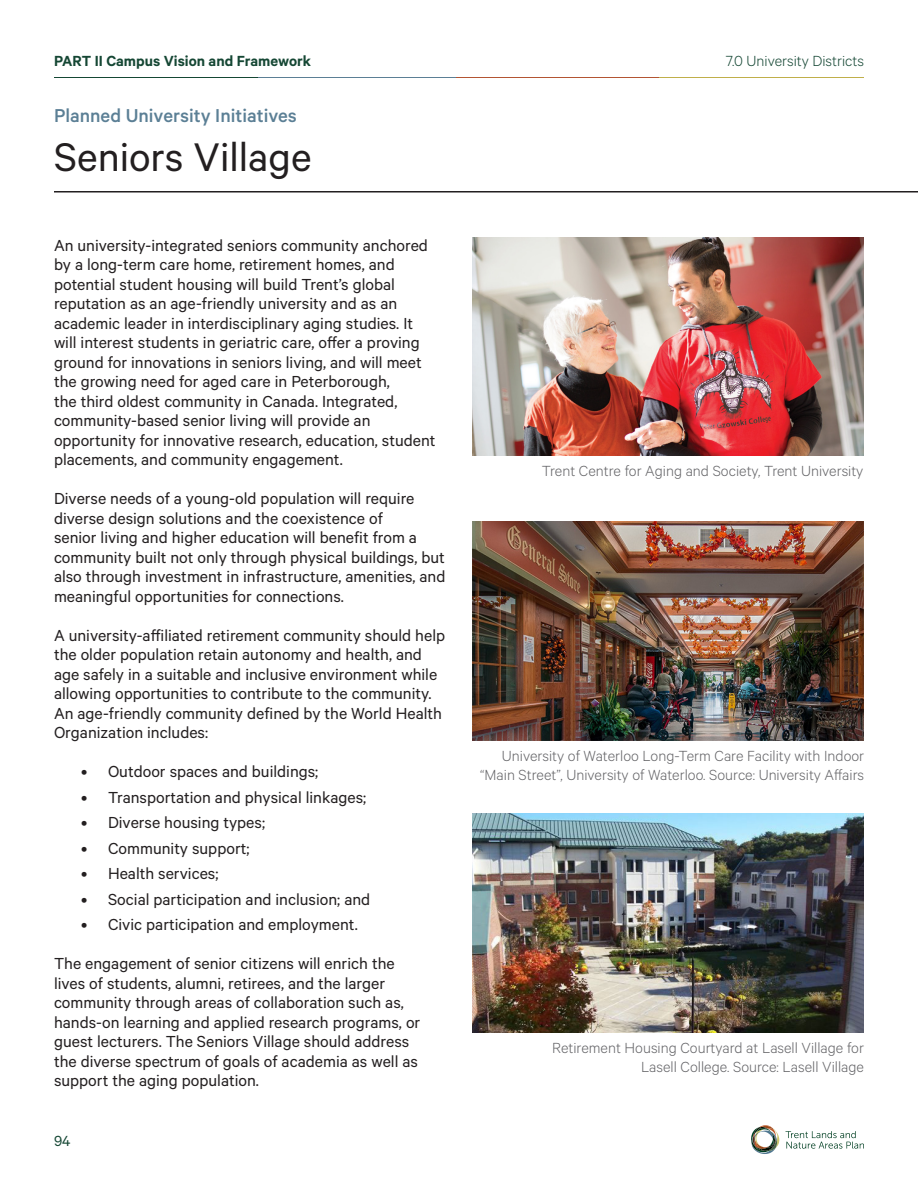
<style>
.page{position:relative;width:918px;height:1188px;background:#fff}
.page>*{position:absolute;margin:0;border:0;box-sizing:border-box;transform-origin:0 0}
.TNA_Management_Categ{font:45px "Calibre";color:#231f20}
.t1{font:500 21px "Calibre";color:#5b7f95}
.Body_-_12_15{font:18px/19.5px "Calibre";color:#231f20}
.t2{font:300 16.5px/19.5px "Calibre";color:#636366;text-align:right}
.t3{font:600 16.5px "Calibre";color:#154734}
.t4{font:300 16.5px "Calibre";color:#154734}
.t5{font:16.5px "Calibre";color:#154734}
</style>
<div class="page">
<img style="left:473px;top:522px;width:390px;height:219px">
<img style="left:473px;top:814px;width:390px;height:219px">
<img style="left:473px;top:237px;width:390px;height:219px">
<svg style="left:786px;top:1131px;width:78px;height:18px"></svg>
<svg style="left:751px;top:1125px;width:28px;height:29px"></svg>
<hr style="left:54px;top:78px;width:205px;height:1px;background:#154734">
<hr style="left:259px;top:78px;width:204px;height:1px;background:#5b7f95">
<hr style="left:456px;top:78px;width:205px;height:1px;background:#b35533">
<hr style="left:659px;top:78px;width:205px;height:1px;background:#c0af4a">
<hr style="left:54px;top:191px;width:864px;height:2px;background:#231f20">
<p class="t3" style="left:54px;top:51px;width:259px">PART II Campus Vision and Framework</p>
<p class="t4" style="left:726px;top:52px;width:140px">7.0 University Districts</p>
<p class="t1" style="left:54px;top:103px;width:244px">Planned University Initiatives</p>
<p class="TNA_Management_Categ" style="left:54px;top:131px;width:259px">Seniors Village</p>
<p class="Body_-_12_15" style="left:54px;top:235px;width:383px">An university-integrated seniors community anchored by a long-term care home, retirement homes, and potential student housing will build Trent’s global reputation as an age-friendly university and as an academic leader in interdisciplinary aging studies. It will interest students in geriatric care, offer a proving ground for innovations in seniors living, and will meet the growing need for aged care in Peterborough,<br>the third oldest community in Canada. Integrated, community-based senior living will provide an opportunity for innovative research, education, student placements, and community engagement.</p>
<p class="Body_-_12_15" style="left:54px;top:488px;width:393px">Diverse needs of a young-old population will require diverse design solutions and the coexistence of<br>senior living and higher education will benefit from a community built not only through physical buildings, but also through investment in infrastructure, amenities, and meaningful opportunities for connections.</p>
<p class="Body_-_12_15" style="left:54px;top:625px;width:393px">A university-affiliated retirement community should help the older population retain autonomy and health, and age safely in a suitable and inclusive environment while allowing opportunities to contribute to the community.<br>An age-friendly community defined by the World Health Organization includes:</p>
<p class="Body_-_12_15" style="left:81px;top:761px;width:239px">• Outdoor spaces and buildings;</p>
<p class="Body_-_12_15" style="left:81px;top:787px;width:287px">• Transportation and physical linkages;</p>
<p class="Body_-_12_15" style="left:81px;top:812px;width:186px">• Diverse housing types;</p>
<p class="Body_-_12_15" style="left:81px;top:838px;width:170px">• Community support;</p>
<p class="Body_-_12_15" style="left:81px;top:863px;width:139px">• Health services;</p>
<p class="Body_-_12_15" style="left:81px;top:889px;width:291px">• Social participation and inclusion; and</p>
<p class="Body_-_12_15" style="left:81px;top:914px;width:278px">• Civic participation and employment.</p>
<p class="Body_-_12_15" style="left:54px;top:953px;width:368px">The engagement of senior citizens will enrich the lives of students, alumni, retirees, and the larger community through areas of collaboration such as, hands-on learning and applied research programs, or guest lecturers. The Seniors Village should address the diverse spectrum of goals of academia as well as support the aging population.</p>
<p class="t5" style="left:54px;top:1132px;width:18px">94</p>
<p class="t2" style="left:542px;top:460px;width:323px">Trent Centre for Aging and Society, Trent University</p>
<p class="t2" style="left:480px;top:745px;width:386px">University of Waterloo Long-Term Care Facility with Indoor “Main Street”, University of Waterloo. Source: University Affairs</p>
<p class="t2" style="left:552px;top:1037px;width:313px">Retirement Housing Courtyard at Lasell Village for<br>Lasell College. Source: Lasell Village</p>
</div>
